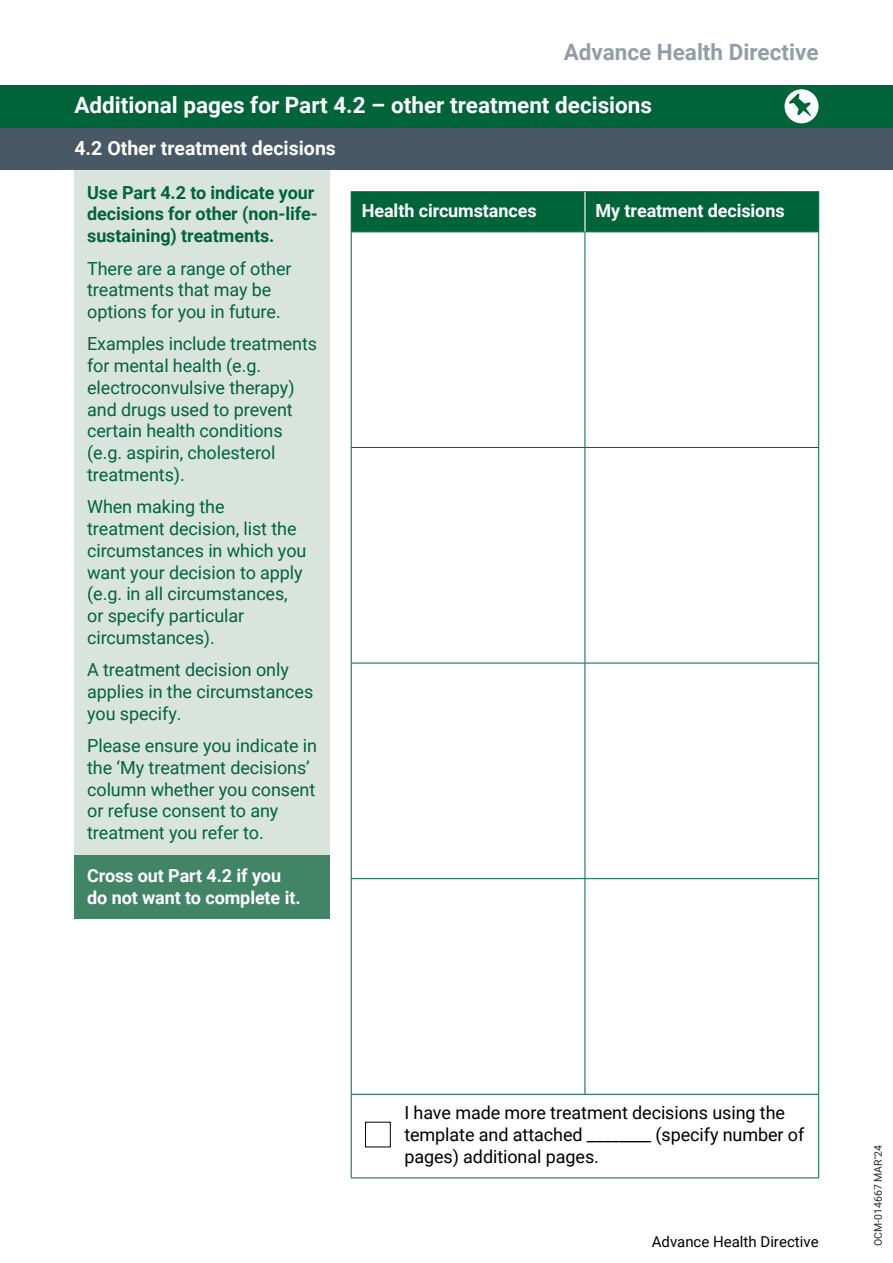
<style>
.page{position:relative;width:893px;height:1263px;background:#fff}
.page>*{position:absolute;margin:0;border:0;box-sizing:border-box;transform-origin:0 0}
.t1{font:700 22.5px "Roboto";color:#fff}
.t2{font:700 22.5px "Roboto";color:#939da7}
.t3{font:700 19.5px "Roboto";color:#fff}
.t4{font:18px/21.8px "Roboto";letter-spacing:-.005em;color:#00643b}
.t5{font:18px/21.8px "Roboto";letter-spacing:-.005em;color:#000}
.t6{font:700 18px/21.8px "Roboto";letter-spacing:-.005em;color:#fff}
.t7{font:700 18px/21.8px "Roboto";letter-spacing:-.005em;color:#00643b}
.t8{font:15px "Roboto";color:#000}
.t9{font:10.5px "Roboto";color:#292829}
</style>
<div class="page">
<div style="left:74px;top:170px;width:256px;height:685px;background:#dae4de"></div>
<div style="left:0;top:128px;width:893px;height:42px;background:#485865"></div>
<div style="left:74px;top:855px;width:256px;height:63px;background:#428566"></div>
<div style="left:352px;top:192px;width:466px;height:39px;background:#00643b"></div>
<svg style="left:352px;top:232px;width:466px;height:916px"></svg>
<hr style="left:351px;top:191px;width:234px;height:1px;background:#00643b">
<hr style="left:351px;top:192px;width:1px;height:39px;background:#00643b">
<hr style="left:585px;top:191px;width:234px;height:1px;background:#00643b">
<hr style="left:818px;top:192px;width:1px;height:39px;background:#00643b">
<hr style="left:351px;top:231px;width:234px;height:1px;background:#00643b">
<hr style="left:351px;top:232px;width:1px;height:215px;background:#00643b">
<hr style="left:585px;top:231px;width:234px;height:1px;background:#00643b">
<hr style="left:585px;top:232px;width:1px;height:215px;background:#00643b">
<hr style="left:818px;top:232px;width:1px;height:215px;background:#00643b">
<hr style="left:351px;top:447px;width:234px;height:1px;background:#00643b">
<hr style="left:351px;top:448px;width:1px;height:215px;background:#00643b">
<hr style="left:585px;top:447px;width:234px;height:1px;background:#00643b">
<hr style="left:585px;top:448px;width:1px;height:215px;background:#00643b">
<hr style="left:818px;top:448px;width:1px;height:215px;background:#00643b">
<hr style="left:351px;top:663px;width:234px;height:1px;background:#00643b">
<hr style="left:351px;top:663px;width:1px;height:215px;background:#00643b">
<hr style="left:585px;top:663px;width:234px;height:1px;background:#00643b">
<hr style="left:585px;top:663px;width:1px;height:215px;background:#00643b">
<hr style="left:818px;top:663px;width:1px;height:215px;background:#00643b">
<hr style="left:351px;top:878px;width:234px;height:1px;background:#00643b">
<hr style="left:351px;top:879px;width:1px;height:215px;background:#00643b">
<hr style="left:585px;top:878px;width:234px;height:1px;background:#00643b">
<hr style="left:585px;top:879px;width:1px;height:215px;background:#00643b">
<hr style="left:818px;top:879px;width:1px;height:215px;background:#00643b">
<hr style="left:351px;top:1094px;width:234px;height:1px;background:#00643b">
<hr style="left:351px;top:1095px;width:1px;height:82px;background:#00643b">
<hr style="left:585px;top:1094px;width:234px;height:1px;background:#00643b">
<hr style="left:818px;top:1095px;width:1px;height:82px;background:#00643b">
<hr style="left:351px;top:1177px;width:234px;height:1px;background:#00643b">
<hr style="left:585px;top:1177px;width:234px;height:1px;background:#00643b">
<hr style="left:584px;top:192px;width:1px;height:39px;background:#fff">
<div style="left:366px;top:1122px;width:24px;height:25px;background:#fff"></div>
<div style="left:365px;top:1122px;width:26px;height:25px;border:1px solid #000"></div>
<div style="left:0;top:85px;width:893px;height:43px;background:#00643b"></div>
<div style="left:784px;top:89px;width:35px;height:34px;background:#fff;border-radius:50%"></div>
<svg style="left:788px;top:93px;width:23px;height:23px"></svg>
<p class="t2" style="left:564px;top:36px;width:256px">Advance Health Directive</p>
<p class="t1" style="left:74px;top:89px;width:579px">Additional pages for Part 4.2 – other treatment decisions</p>
<p class="t3" style="left:74px;top:135px;width:263px">4.2 Other treatment decisions</p>
<p class="t7" style="left:87px;top:181px;width:232px">Use Part 4.2 to indicate your decisions for other (non-life&shy;sustaining) treatments.</p>
<p class="t4" style="left:87px;top:257px;width:206px">There are a range of other treatments that may be options for you in future.</p>
<p class="t4" style="left:87px;top:332px;width:231px">Examples include treatments for mental health (e.g. electroconvulsive therapy) and drugs used to prevent certain health conditions (e.g. aspirin, cholesterol treatments).</p>
<p class="t4" style="left:87px;top:495px;width:221px">When making the treatment decision, list the circumstances in which you want your decision to apply (e.g. in all circumstances, or specify particular circumstances).</p>
<p class="t4" style="left:87px;top:658px;width:228px">A treatment decision only applies in the circumstances you specify.</p>
<p class="t4" style="left:87px;top:734px;width:232px">Please ensure you indicate in the ‘My treatment decisions’ column whether you consent or refuse consent to any treatment you refer to.</p>
<p class="t6" style="left:87px;top:864px;width:215px">Cross out Part 4.2 if you do not want to complete it.</p>
<p class="t6" style="left:362px;top:199px;width:176px">Health circumstances</p>
<p class="t6" style="left:596px;top:199px;width:191px">My treatment decisions</p>
<p class="t5" style="left:404px;top:1101px;width:402px">I have made more treatment decisions using the template and attached ________ (specify number of pages) additional pages.</p>
<p class="t8" style="left:652px;top:1231px;width:168px">Advance Health Directive</p>
<p class="t9" style="left:871px;top:1246px;width:102px;rotate:-90deg">OCM-014667 MAR’24</p>
</div>
